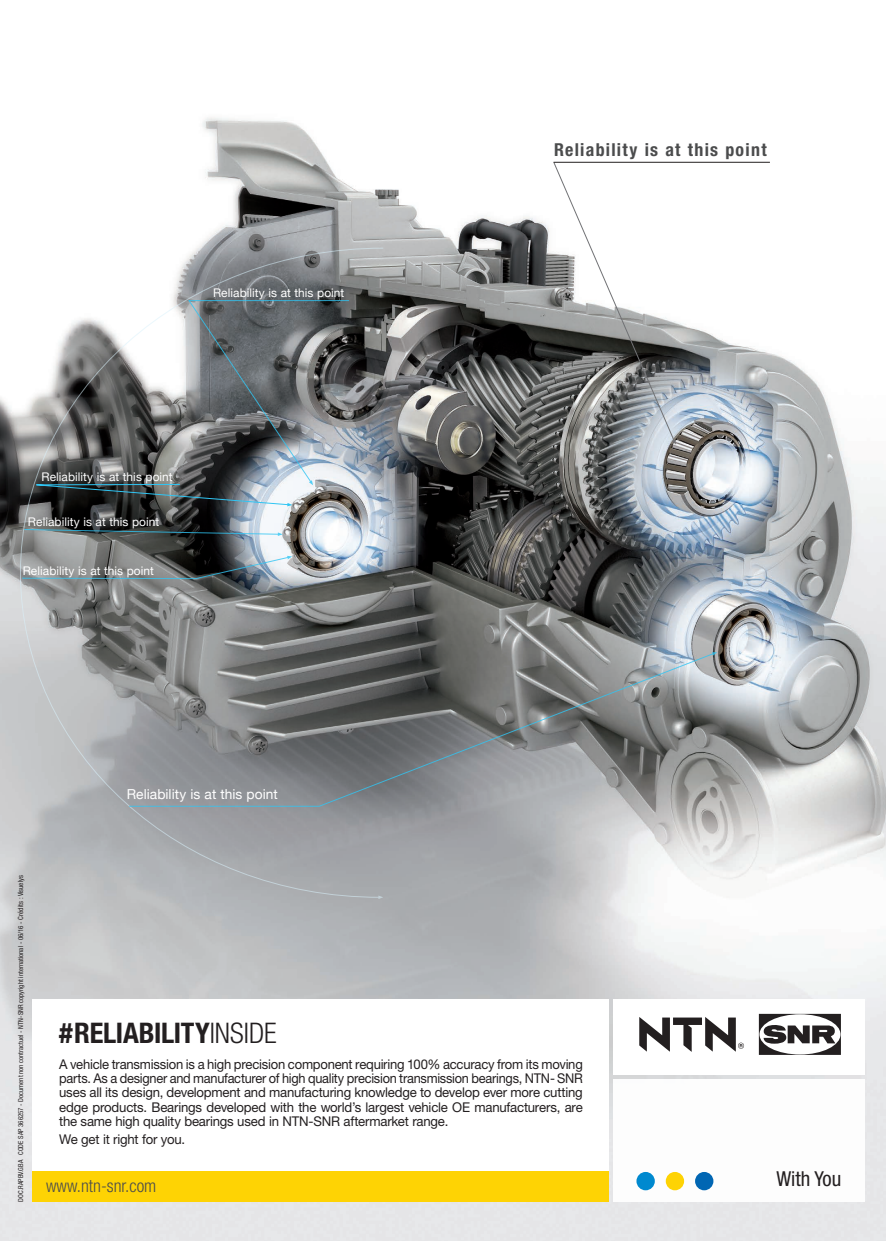
<style>
.page{position:relative;width:886px;height:1241px;background:#fff}
.page>*{position:absolute;margin:0;border:0;box-sizing:border-box;transform-origin:0 0}
.t1{font:700 condensed 28.38px "Helvetica Neue";letter-spacing:-.01em;color:#231f20}
.t2{font:condensed 20.62px "Helvetica Neue";color:#231f20}
.t3{font:700 condensed 17.88px "Helvetica Neue";letter-spacing:.07em;color:#4b4c4d}
.t4{font:300 condensed 17.69px "Helvetica Neue";color:#4b4c4d}
.t5{font:13.75px "Helvetica Neue";letter-spacing:.005em;color:#fff}
.t6{font:13.44px/14.2px "Helvetica Neue";letter-spacing:-.015em;color:#231f20;text-align:justify}
.t7{font:11.94px "Helvetica Neue";letter-spacing:.005em;color:#fff}
.t8{font:condensed 6.88px "Helvetica Neue";color:#231f20}
.s1{font-size:7.12px}
.s2{font-weight:300}
</style>
<div class="page">
<img style="left:0;top:117px;width:886px;height:1123px">
<div style="left:32px;top:998px;width:576px;height:203px;background:#fff"></div>
<div style="left:613px;top:1078px;width:252px;height:123px;background:#fff"></div>
<div style="left:636px;top:1171px;width:19px;height:19px;background:#0089cf;border-radius:50%"></div>
<div style="left:666px;top:1171px;width:18px;height:19px;background:#fed304;border-radius:50%"></div>
<div style="left:695px;top:1171px;width:18px;height:19px;background:#0166b3;border-radius:50%"></div>
<div style="left:32px;top:1171px;width:576px;height:30px;background:#fed304"></div>
<div style="left:613px;top:998px;width:252px;height:76px;background:#fff"></div>
<svg style="left:639px;top:1017px;width:105px;height:34px"></svg>
<svg style="left:759px;top:1013px;width:82px;height:41px"></svg>
<svg style="left:20px;top:247px;width:364px;height:650px;background:#9b9ea0"></svg>
<svg style="left:378px;top:895px;width:5px;height:3px"></svg>
<svg style="left:24px;top:528px;width:259px;height:8px;background:#5b6c72"></svg>
<svg style="left:553px;top:161px;width:123px;height:283px"></svg>
<svg style="left:18px;top:300px;width:332px;height:206px"></svg>
<img style="left:22px;top:555px;width:270px;height:24px">
<svg style="left:129px;top:652px;width:586px;height:154px;background:#7e8082"></svg>
<svg style="left:712px;top:652px;width:5px;height:3px"></svg>
<hr style="left:553px;top:162px;width:217px;height:1px;background:#231f20">
<p class="t7" style="left:213px;top:284px;width:133px">Reliability is at this point</p>
<p class="t7" style="left:41px;top:468px;width:133px">Reliability is at this point</p>
<p class="t7" style="left:28px;top:513px;width:133px">Reliability is at this point</p>
<p class="t7" style="left:23px;top:562px;width:133px">Reliability is at this point</p>
<p class="t3" style="left:554px;top:138px;width:214px">Reliability is at this point</p>
<p class="t5" style="left:127px;top:783px;width:153px">Reliability is at this point</p>
<p class="t8" style="left:17px;top:1201px;width:328px;rotate:-90deg">DOC.RAPBV.GBA CODE SAP 366257 - Document non contractuel - NTN-SNR copyright international - 06/16 - <span class="s1">Crédits : Visuelys</span></p>
<p class="t1" style="left:59px;top:1015px;width:219px">#RELIABILITY<span class="s2">INSIDE</span></p>
<p class="t6" style="left:59px;top:1056px;width:525px">A vehicle transmission is a high precision component requiring 100% accuracy from its moving parts. As a designer and manufacturer of high quality precision transmission bearings, NTN- SNR uses all its design, development and manufacturing knowledge to develop ever more cutting edge products. Bearings developed with the world’s largest vehicle OE manufacturers, are the same high quality bearings used in NTN-SNR aftermarket range.</p>
<p class="t6" style="left:59px;top:1131px;width:127px">We get it right for you.</p>
<p class="t4" style="left:46px;top:1175px;width:112px">www.ntn-snr.com</p>
<p class="t2" style="left:776px;top:1166px;width:66px">With You</p>
</div>
